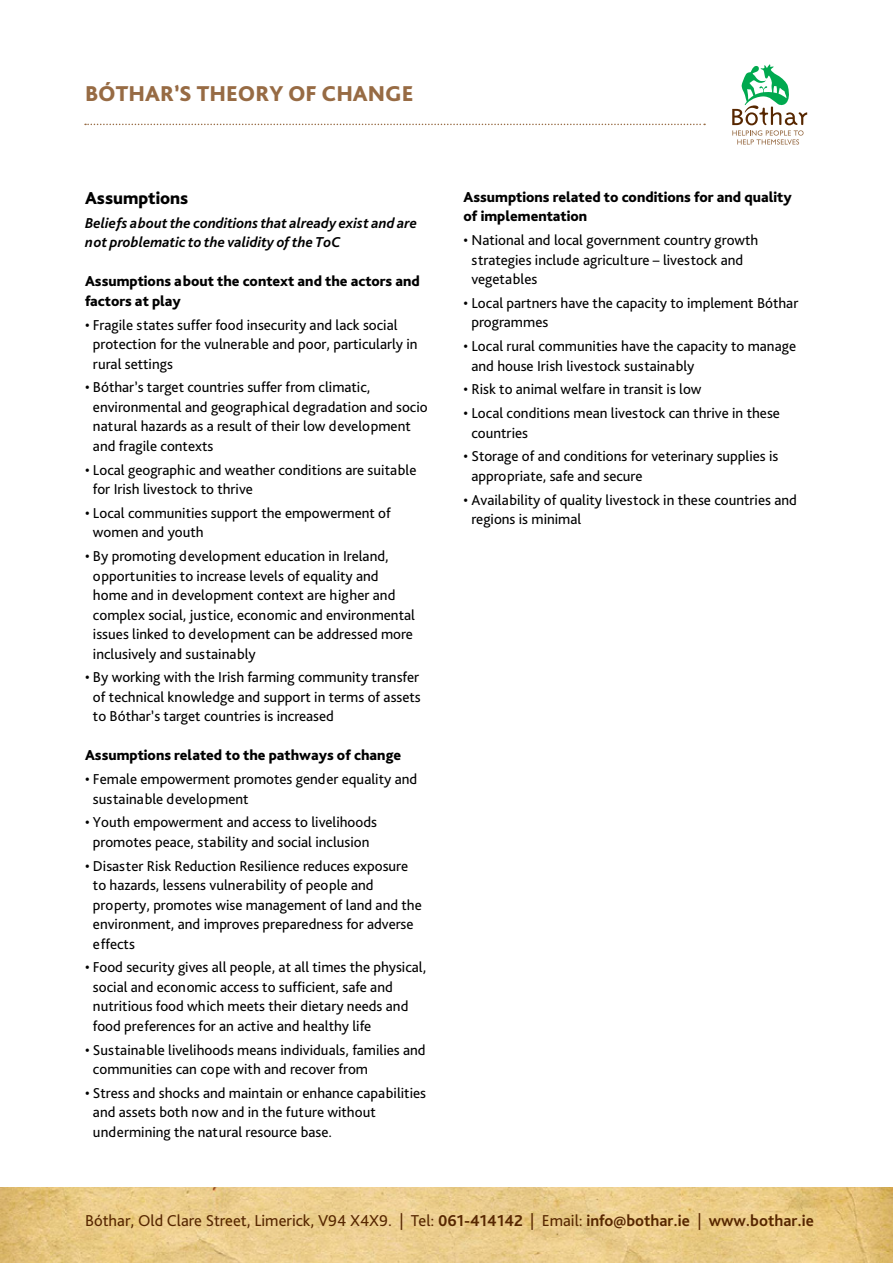
<style>
.page{position:relative;width:893px;height:1263px;background:#fff}
.page>*{position:absolute;margin:0;border:0;box-sizing:border-box;transform-origin:0 0}
.t1{font:800 22.5px "Bliss Pro";color:#976b44}
.t2{font:800 18px "Bliss Pro";color:#000}
.t3{font:16.5px "Bliss Pro";color:#572700}
.t4{font:15px/19.5px "Bliss Pro";color:#000}
.t5{font:800 15px/19.5px "Bliss Pro";color:#000}
.t6{font:italic 700 15px/19.5px "Bliss Pro";color:#000}
.s1{font-weight:700}
</style>
<div class="page">
<img style="left:0;top:1187px;width:893px;height:76px">
<svg style="left:732px;top:64px;width:75px;height:81px"></svg>
<svg style="left:85px;top:124px;width:620px;height:1px"></svg>
<h1 class="t1" style="left:85px;top:80px;width:330px">BÓTHAR’S THEORY OF CHANGE</h1>
<p class="t2" style="left:85px;top:187px;width:105px">Assumptions</p>
<p class="t6" style="left:85px;top:213px;width:334px">Beliefs about the conditions that already exist and are not problematic to the validity of the ToC</p>
<p class="t5" style="left:85px;top:271px;width:336px">Assumptions about the context and the actors and factors at play</p>
<p class="t4" style="left:93px;top:314px;width:326px;text-indent:-8px">• Fragile states suffer food insecurity and lack social protection for the vulnerable and poor, particularly in rural settings</p>
<p class="t4" style="left:93px;top:377px;width:336px;text-indent:-8px">• Bóthar’s target countries suffer from climatic, environmental and geographical degradation and socio natural hazards as a result of their low development and fragile contexts</p>
<p class="t4" style="left:93px;top:459px;width:325px;text-indent:-8px">• Local geographic and weather conditions are suitable for Irish livestock to thrive</p>
<p class="t4" style="left:93px;top:503px;width:299px;text-indent:-8px">• Local communities support the empowerment of women and youth</p>
<p class="t4" style="left:93px;top:546px;width:324px;text-indent:-8px">• By promoting development education in Ireland, opportunities to increase levels of equality and home and in development context are higher and complex social, justice, economic and environmental issues linked to development can be addressed more inclusively and sustainably</p>
<p class="t4" style="left:93px;top:667px;width:329px;text-align:justify;text-indent:-8px">• By working with the Irish farming community transfer of technical knowledge and support in terms of assets to Bóthar’s target countries is increased</p>
<p class="t5" style="left:85px;top:745px;width:318px">Assumptions related to the pathways of change</p>
<p class="t4" style="left:93px;top:769px;width:326px;text-indent:-8px">• Female empowerment promotes gender equality and sustainable development</p>
<p class="t4" style="left:85px;top:812px;width:293px;text-align:center">• Youth empowerment and access to livelihoods promotes peace, stability and social inclusion</p>
<p class="t4" style="left:93px;top:855px;width:330px;text-indent:-8px">• Disaster Risk Reduction Resilience reduces exposure to hazards, lessens vulnerability of people and property, promotes wise management of land and the environment, and improves preparedness for adverse effects</p>
<p class="t4" style="left:93px;top:957px;width:335px;text-indent:-8px">• Food security gives all people, at all times the physical, social and economic access to sufficient, safe and nutritious food which meets their dietary needs and food preferences for an active and healthy life</p>
<p class="t4" style="left:93px;top:1039px;width:334px;text-indent:-8px">• Sustainable livelihoods means individuals, families and communities can cope with and recover from</p>
<p class="t4" style="left:93px;top:1083px;width:335px;text-indent:-8px">• Stress and shocks and maintain or enhance capabilities and assets both now and in the future without undermining the natural resource base.</p>
<p class="t5" style="left:463px;top:187px;width:330px">Assumptions related to conditions for and quality of implementation</p>
<p class="t4" style="left:471px;top:230px;width:288px;text-indent:-8px">• National and local government country growth strategies include agriculture – livestock and vegetables</p>
<p class="t4" style="left:471px;top:293px;width:328px;text-indent:-8px">• Local partners have the capacity to implement Bóthar programmes</p>
<p class="t4" style="left:471px;top:336px;width:326px;text-indent:-8px">• Local rural communities have the capacity to manage and house Irish livestock sustainably</p>
<p class="t4" style="left:463px;top:379px;width:240px">• Risk to animal welfare in transit is low</p>
<p class="t4" style="left:471px;top:403px;width:310px;text-indent:-8px">• Local conditions mean livestock can thrive in these countries</p>
<p class="t4" style="left:471px;top:446px;width:308px;text-indent:-8px">• Storage of and conditions for veterinary supplies is appropriate, safe and secure</p>
<p class="t4" style="left:471px;top:489px;width:327px;text-indent:-8px">• Availability of quality livestock in these countries and regions is minimal</p>
<p class="t3" style="left:85px;top:1210px;width:730px">Bóthar, Old Clare Street, Limerick, V94 X4X9. | Tel: <span class="s1">061-414142</span> | Email: <span class="s1">info@bothar.ie</span> | <span class="s1">www.bothar.ie</span></p>
</div>
